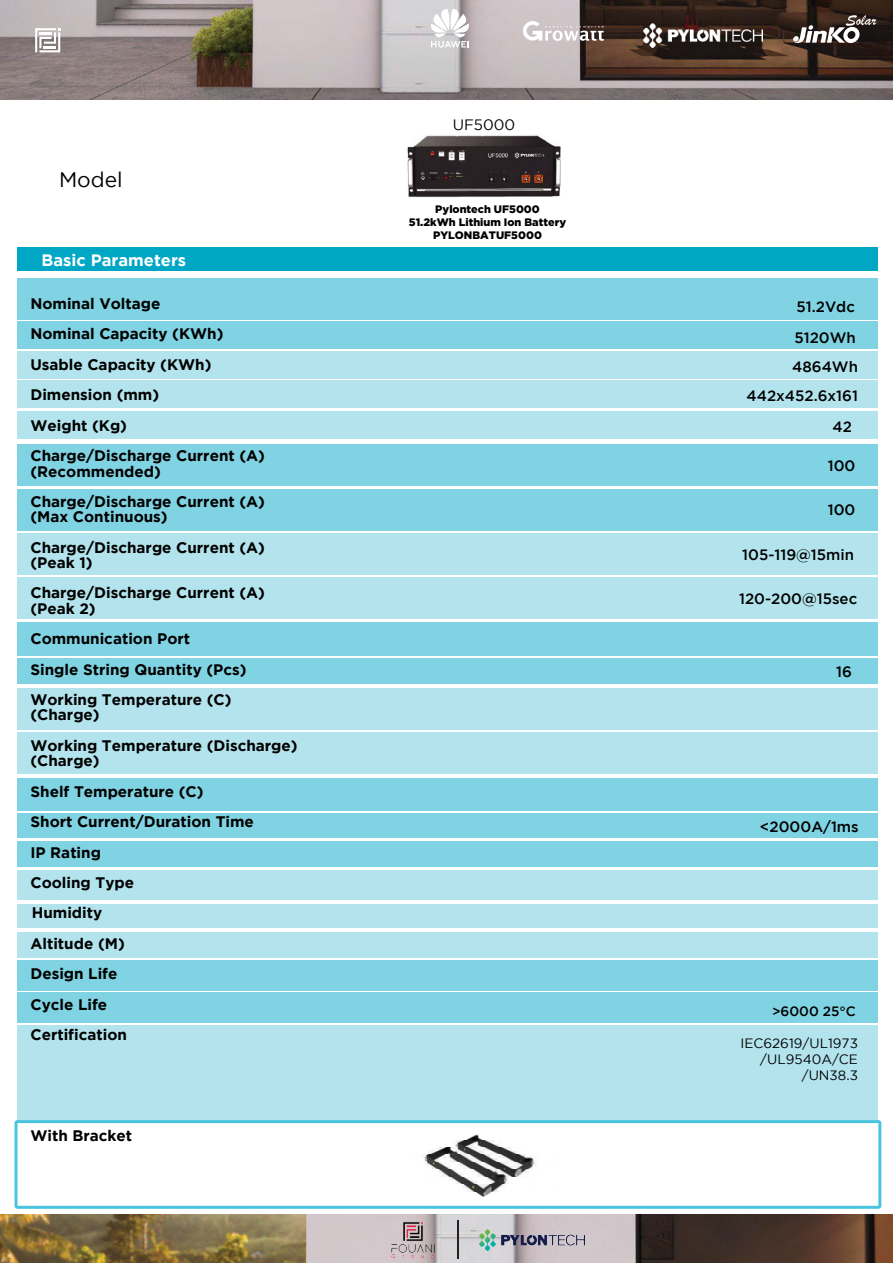
<style>
.page{position:relative;width:893px;height:1263px;background:#fff}
.page>*{position:absolute;margin:0;border:0;box-sizing:border-box;transform-origin:0 0}
.t1{font:21px "Gotham";color:#000}
.t2{font:700 16.5px "Gotham";color:#fff}
.t3{font:700 15.3px/30.5px "Gotham";color:#000}
.t4{font:500 15px/31.2px "Gotham";color:#000}
.t5{font:15px "Gotham";color:#000}
.t6{font:13.5px/16.2px "Gotham";color:#000;text-align:right}
.t7{font:500 13.5px "Gotham";color:#000}
.t8{font:900 10.8px/13px "Gotham";color:#000;text-align:center}
</style>
<div class="page">
<div style="left:17px;top:278px;width:861px;height:41px;background:#80d3e2"></div>
<img style="left:0;top:0;width:893px;height:100px">
<img style="left:0;top:1215px;width:893px;height:48px">
<img style="left:372px;top:1214px;width:81px;height:49px">
<hr style="left:457px;top:1220px;width:1px;height:39px;background:#212120">
<img style="left:480px;top:1229px;width:104px;height:21px">
<svg style="left:523px;top:21px;width:81px;height:20px"></svg>
<svg style="left:793px;top:15px;width:83px;height:28px"></svg>
<svg style="left:430px;top:9px;width:39px;height:39px"></svg>
<img style="left:644px;top:23px;width:118px;height:24px">
<svg style="left:35px;top:28px;width:25px;height:24px"></svg>
<div style="left:17px;top:247px;width:861px;height:24px;background:#00a7c5"></div>
<div style="left:17px;top:321px;width:861px;height:28px;background:#80d3e2"></div>
<div style="left:17px;top:351px;width:861px;height:27px;background:#b3e4ed"></div>
<div style="left:17px;top:411px;width:861px;height:28px;background:#b3e4ed"></div>
<div style="left:17px;top:444px;width:861px;height:42px;background:#80d3e2"></div>
<div style="left:17px;top:489px;width:861px;height:41px;background:#80d3e2"></div>
<div style="left:17px;top:533px;width:861px;height:42px;background:#b3e4ed"></div>
<div style="left:18px;top:578px;width:860px;height:41px;background:#b3e4ed"></div>
<div style="left:18px;top:688px;width:860px;height:42px;background:#b3e4ed"></div>
<div style="left:18px;top:622px;width:860px;height:34px;background:#80d3e2"></div>
<div style="left:18px;top:659px;width:860px;height:25px;background:#80d3e2"></div>
<div style="left:18px;top:732px;width:860px;height:42px;background:#b3e4ed"></div>
<div style="left:18px;top:870px;width:860px;height:30px;background:#b3e4ed"></div>
<div style="left:18px;top:932px;width:860px;height:25px;background:#b3e4ed"></div>
<div style="left:18px;top:1025px;width:860px;height:95px;background:#b3e4ed"></div>
<svg style="left:15px;top:1120px;width:866px;height:89px"></svg>
<div style="left:18px;top:904px;width:860px;height:24px;background:#b3e4ed"></div>
<div style="left:18px;top:778px;width:860px;height:32px;background:#80d3e2"></div>
<div style="left:18px;top:841px;width:860px;height:26px;background:#80d3e2"></div>
<div style="left:18px;top:960px;width:860px;height:30px;background:#80d3e2"></div>
<div style="left:18px;top:992px;width:860px;height:31px;background:#80d3e2"></div>
<div style="left:18px;top:813px;width:860px;height:24px;background:#80d3e2"></div>
<div style="left:17px;top:380px;width:861px;height:28px;background:#b3e4ed"></div>
<img style="left:411px;top:1132px;width:145px;height:68px">
<img style="left:407px;top:135px;width:154px;height:62px">
<h1 class="t1" style="left:59px;top:167px;width:65px">Model</h1>
<p class="t2" style="left:41px;top:251px;width:146px">Basic Parameters</p>
<p class="t3" style="left:30px;top:288px;width:236px">Nominal Voltage<br>Nominal Capacity (KWh)<br>Usable Capacity (KWh)<br>Dimension (mm)<br>Weight (Kg)<br>Charge/Discharge Current (A)</p>
<p class="t3" style="left:30px;top:455px;width:236px">(Recommended)<br>Charge/Discharge Current (A)</p>
<p class="t3" style="left:30px;top:501px;width:236px">(Max Continuous)<br>Charge/Discharge Current (A)</p>
<p class="t3" style="left:30px;top:547px;width:236px">(Peak 1)<br>Charge/Discharge Current (A)</p>
<p class="t3" style="left:30px;top:593px;width:218px">(Peak 2)<br>Communication Port<br>Single String Quantity (Pcs)<br>Working Temperature (C)</p>
<p class="t3" style="left:30px;top:699px;width:269px">(Charge)<br>Working Temperature (Discharge)</p>
<p class="t3" style="left:30px;top:745px;width:225px">(Charge)<br>Shelf Temperature (C)<br>Short Current/Duration Time<br>IP Rating<br>Cooling Type<br>Humidity<br>Altitude (M)<br>Design Life<br>Cycle Life<br>Certification</p>
<p class="t3" style="left:30px;top:1120px;width:103px">With Bracket</p>
<p class="t5" style="left:453px;top:117px;width:64px">UF5000</p>
<p class="t8" style="left:409px;top:203px;width:159px">Pylontech UF5000<br>51.2kWh Lithium Ion Battery<br>PYLONBATUF5000</p>
<p class="t4" style="left:794px;top:290px;width:63px">51.2Vdc<br>5120Wh</p>
<p class="t4" style="left:792px;top:351px;width:67px">4864Wh</p>
<p class="t4" style="left:747px;top:379px;width:113px">442x452.6x161</p>
<p class="t4" style="left:832px;top:410px;width:21px">42</p>
<p class="t4" style="left:828px;top:450px;width:29px">100</p>
<p class="t4" style="left:828px;top:494px;width:29px">100</p>
<p class="t4" style="left:742px;top:539px;width:113px">105-119@15min</p>
<p class="t4" style="left:739px;top:583px;width:120px">120-200@15sec</p>
<p class="t4" style="left:836px;top:656px;width:17px">16</p>
<p class="t4" style="left:760px;top:810px;width:100px">&lt;2000A/1ms</p>
<p class="t7" style="left:772px;top:1003px;width:85px">&gt;6000 25°C</p>
<p class="t6" style="left:740px;top:1034px;width:119px">IEC62619/UL1973 /UL9540A/CE /UN38.3</p>
</div>
